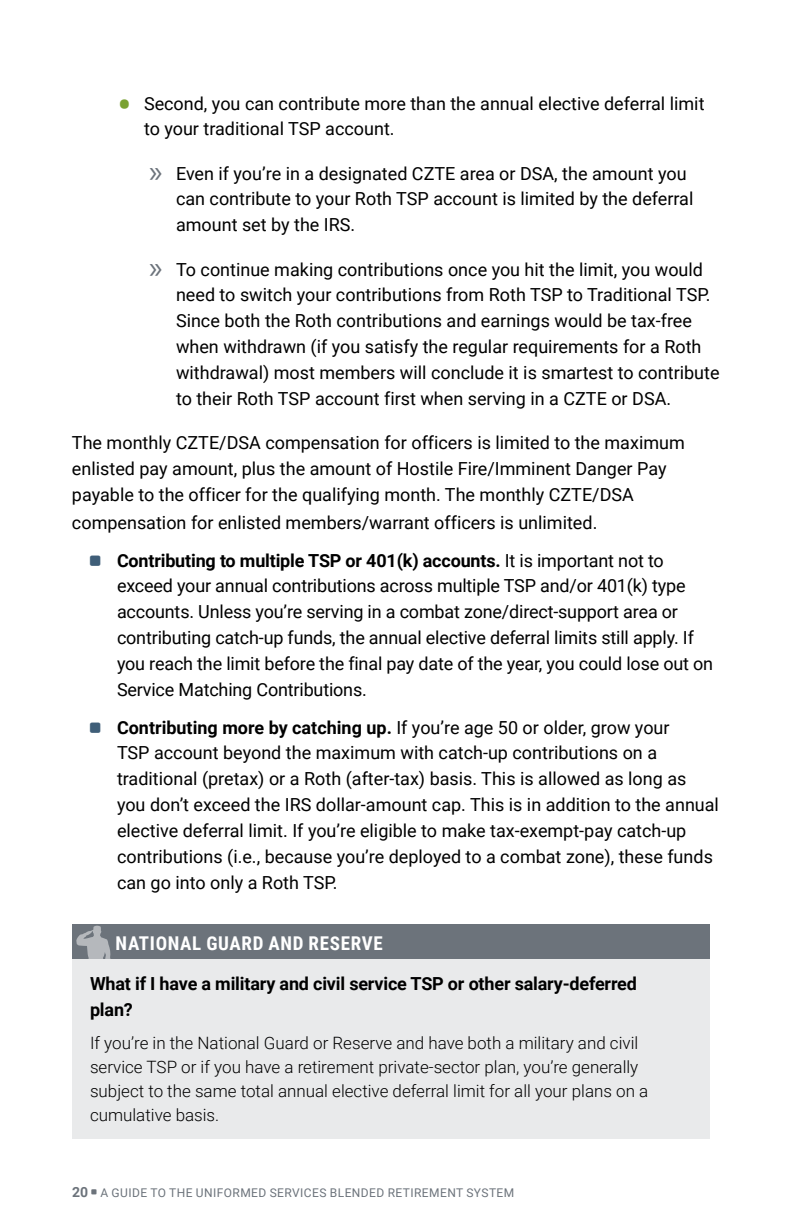
<style>
.page{position:relative;width:792px;height:1224px;background:#fff}
.page>*{position:absolute;margin:0;border:0;box-sizing:border-box;transform-origin:0 0}
.t1{font:700 19px "Roboto Condensed";letter-spacing:.035em;color:#fff}
.t2{font:18px/26px "Roboto";color:#000}
.t3{font:700 18px/26px "Roboto";letter-spacing:-.01em;color:#000}
.t4{font:300 17px/24px "Roboto";color:#000}
.t5{font:12px "Roboto";letter-spacing:.035em;color:#6c737b}
.s1{font-size:44px;color:#79a131}
.s2{font-family:"Myriad Pro";font-size:32px;color:#6c737b}
.s3{font-weight:700}
.s4{font-weight:700;font-size:14px}
</style>
<div class="page">
<div style="left:72px;top:958px;width:638px;height:181px;background:#e9eaeb"></div>
<div style="left:72px;top:924px;width:638px;height:35px;background:#6c737b"></div>
<svg style="left:76px;top:925px;width:35px;height:34px"></svg>
<p class="t2" style="left:144px;top:89px;width:562px;text-indent:-27px"><span class="s1">•</span> Second, you can contribute more than the annual elective deferral limit to your traditional TSP account.</p>
<p class="t2" style="left:176px;top:159px;width:519px;text-indent:-27px"><span class="s2">»</span> Even if you’re in a designated CZTE area or DSA, the amount you can contribute to your Roth TSP account is limited by the deferral amount set by the IRS.</p>
<p class="t2" style="left:176px;top:255px;width:545px;text-indent:-27px"><span class="s2">»</span> To continue making contributions once you hit the limit, you would need to switch your contributions from Roth TSP to Traditional TSP.<br>Since both the Roth contributions and earnings would be tax-free when withdrawn (if you satisfy the regular requirements for a Roth withdrawal) most members will conclude it is smartest to contribute to their Roth TSP account first when serving in a CZTE or DSA.</p>
<p class="t2" style="left:72px;top:429px;width:614px">The monthly CZTE/DSA compensation for officers is limited to the maximum enlisted pay amount, plus the amount of Hostile Fire/Imminent Danger Pay payable to the officer for the qualifying month. The monthly CZTE/DSA</p>
<p class="t2" style="left:72px;top:509px;width:527px">compensation for enlisted members/warrant officers is unlimited.</p>
<p class="t2" style="left:117px;top:546px;width:598px"><span class="s3">Contributing to multiple TSP or 401(k) accounts.</span> It is important not to exceed your annual contributions across multiple TSP and/or 401(k) type accounts. Unless you’re serving in a combat zone/direct-support area or contributing catch-up funds, the annual elective deferral limits still apply. If you reach the limit before the final pay date of the year, you could lose out on Service Matching Contributions.</p>
<p class="t2" style="left:117px;top:713px;width:604px"><span class="s3">Contributing more by catching up.</span> If you’re age 50 or older, grow your<br>TSP account beyond the maximum with catch-up contributions on a traditional (pretax) or a Roth (after-tax) basis. This is allowed as long as you don’t exceed the IRS dollar-amount cap. This is in addition to the annual elective deferral limit. If you’re eligible to make tax-exempt-pay catch-up contributions (i.e., because you’re deployed to a combat zone), these funds can go into only a Roth TSP.</p>
<p class="t1" style="left:116px;top:930px;width:269px">NATIONAL GUARD AND RESERVE</p>
<p class="t3" style="left:90px;top:970px;width:548px">What if I have a military and civil service TSP or other salary-deferred plan?</p>
<p class="t4" style="left:90px;top:1030px;width:560px">If you’re in the National Guard or Reserve and have both a military and civil service TSP or if you have a retirement private-sector plan, you’re generally subject to the same total annual elective deferral limit for all your plans on a cumulative basis.</p>
<p class="t5" style="left:72px;top:1184px;width:444px"><span class="s4">20</span> A GUIDE TO THE UNIFORMED SERVICES BLENDED RETIREMENT SYSTEM</p>
</div>
